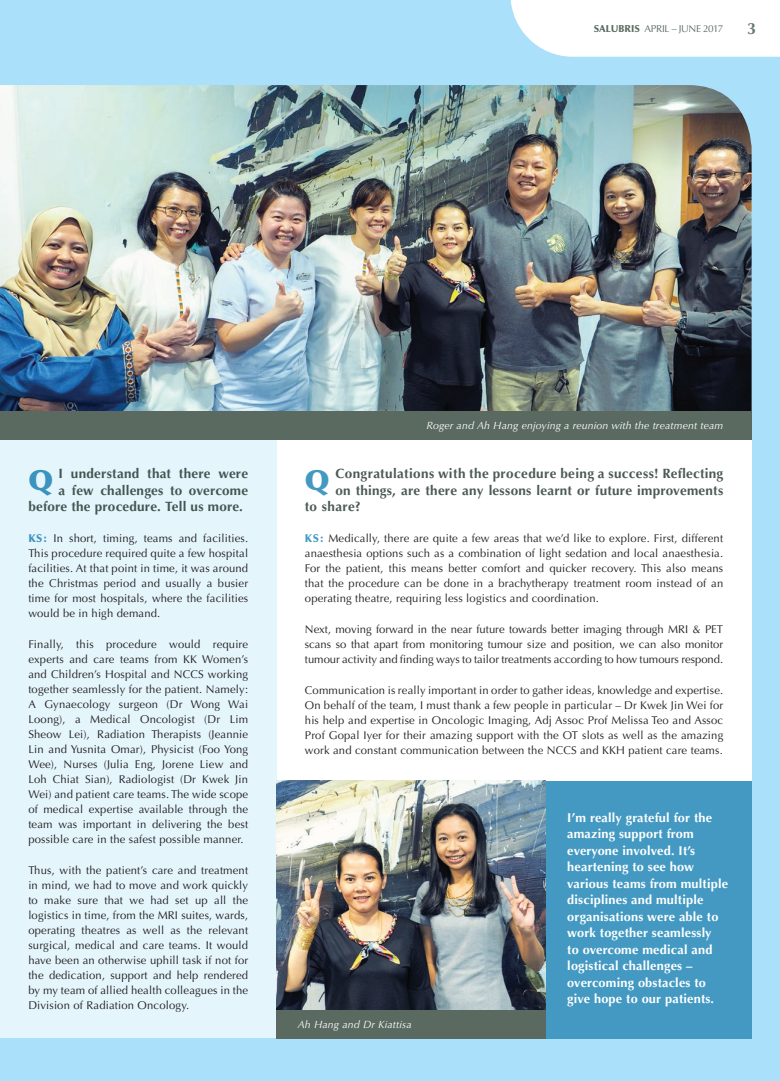
<style>
.page{position:relative;width:780px;height:1081px;background:#aae0f9}
.page>*{position:absolute;margin:0;border:0;box-sizing:border-box;transform-origin:0 0}
.t1{font:700 16.25px "Optima LT Std";color:#697870}
.t2{font:700 13.5px "Optima LT Std";letter-spacing:.015em;color:#4b5a52}
.t3{font:700 12.75px/16.5px "Optima LT Std";letter-spacing:.015em;color:#fff}
.t4{font:11.25px/15px "Optima LT Std";letter-spacing:.015em;color:#231f20;text-align:justify}
.t5{font:italic 10.5px "Optima LT Std";letter-spacing:.015em;color:#fff}
.t6{font:10px "Optima LT Std";letter-spacing:-.035em;color:#5b6a61}
.s1{font-weight:900}
.s2{font-weight:900;font-size:27.75px;color:#4399c2}
.s3{font-weight:900;color:#4399c2}
</style>
<div class="page">
<div style="left:276px;top:439px;width:475px;height:599px;background:#fff"></div>
<div style="left:0;top:439px;width:276px;height:599px;background:#e5f5fc"></div>
<img style="left:0;top:85px;width:751px;height:326px">
<div style="left:0;top:411px;width:751px;height:28px;background:#5b6a61"></div>
<img style="left:276px;top:780px;width:270px;height:230px">
<div style="left:546px;top:780px;width:205px;height:258px;background:#4399c2"></div>
<div style="left:276px;top:1010px;width:270px;height:28px;background:#5b6a61"></div>
<svg style="left:510px;top:0;width:270px;height:57px;background:#f9fcfe"></svg>
<p class="t6" style="left:593px;top:23px;width:131px"><span class="s1">SALUBRIS</span> APRIL – JUNE 2017</p>
<p class="t1" style="left:747px;top:19px;width:11px">3</p>
<p class="t2" style="left:28px;top:465px;width:221px"><span class="s2">Q</span> I understand that there were</p>
<p class="t2" style="left:58px;top:482px;width:191px">a few challenges to overcome</p>
<p class="t2" style="left:28px;top:499px;width:216px">before the procedure. Tell us more.</p>
<p class="t4" style="left:28px;top:531px;width:221px"><span class="s3">KS:</span> In short, timing, teams and facilities.<br>This procedure required quite a few hospital facilities. At that point in time, it was around the Christmas period and usually a busier time for most hospitals, where the facilities would be in high demand.</p>
<p class="t4" style="left:28px;top:637px;width:221px">Finally, this procedure would require experts and care teams from KK Women’s and Children’s Hospital and NCCS working together seamlessly for the patient. Namely:<br>A Gynaecology surgeon (Dr Wong Wai Loong), a Medical Oncologist (Dr Lim Sheow Lei), Radiation Therapists (Jeannie Lin and Yusnita Omar), Physicist (Foo Yong Wee), Nurses (Julia Eng, Jorene Liew and Loh Chiat Sian), Radiologist (Dr Kwek Jin Wei) and patient care teams. The wide scope of medical expertise available through the team was important in delivering the best possible care in the safest possible manner.</p>
<p class="t4" style="left:28px;top:863px;width:221px">Thus, with the patient’s care and treatment in mind, we had to move and work quickly to make sure that we had set up all the logistics in time, from the MRI suites, wards, operating theatres as well as the relevant surgical, medical and care teams. It would have been an otherwise uphill task if not for the dedication, support and help rendered by my team of allied health colleagues in the Division of Radiation Oncology.</p>
<p class="t5" style="left:426px;top:419px;width:298px">Roger and Ah Hang enjoying a reunion with the treatment team</p>
<p class="t2" style="left:305px;top:465px;width:420px"><span class="s2">Q</span> Congratulations with the procedure being a success! Reflecting</p>
<p class="t2" style="left:335px;top:482px;width:389px">on things, are there any lessons learnt or future improvements</p>
<p class="t2" style="left:305px;top:499px;width:58px">to share?</p>
<p class="t4" style="left:305px;top:531px;width:420px"><span class="s3">KS:</span> Medically, there are quite a few areas that we’d like to explore. First, different anaesthesia options such as a combination of light sedation and local anaesthesia.<br>For the patient, this means better comfort and quicker recovery. This also means that the procedure can be done in a brachytherapy treatment room instead of an operating theatre, requiring less logistics and coordination.</p>
<p class="t4" style="left:305px;top:622px;width:420px">Next, moving forward in the near future towards better imaging through MRI &amp; PET scans so that apart from monitoring tumour size and position, we can also monitor tumour activity and finding ways to tailor treatments according to how tumours respond.</p>
<p class="t4" style="left:305px;top:683px;width:420px">Communication is really important in order to gather ideas, knowledge and expertise.<br>On behalf of the team, I must thank a few people in particular – Dr Kwek Jin Wei for his help and expertise in Oncologic Imaging, Adj Assoc Prof Melissa Teo and Assoc Prof Gopal Iyer for their amazing support with the OT slots as well as the amazing work and constant communication between the NCCS and KKH patient care teams.</p>
<p class="t5" style="left:298px;top:1018px;width:115px">Ah Hang and Dr Kiattisa</p>
<p class="t3" style="left:567px;top:809px;width:162px">I’m really grateful for the amazing support from everyone involved. It’s heartening to see how various teams from multiple disciplines and multiple organisations were able to work together seamlessly<br>to overcome medical and logistical challenges – overcoming obstacles to give hope to our patients.</p>
</div>
